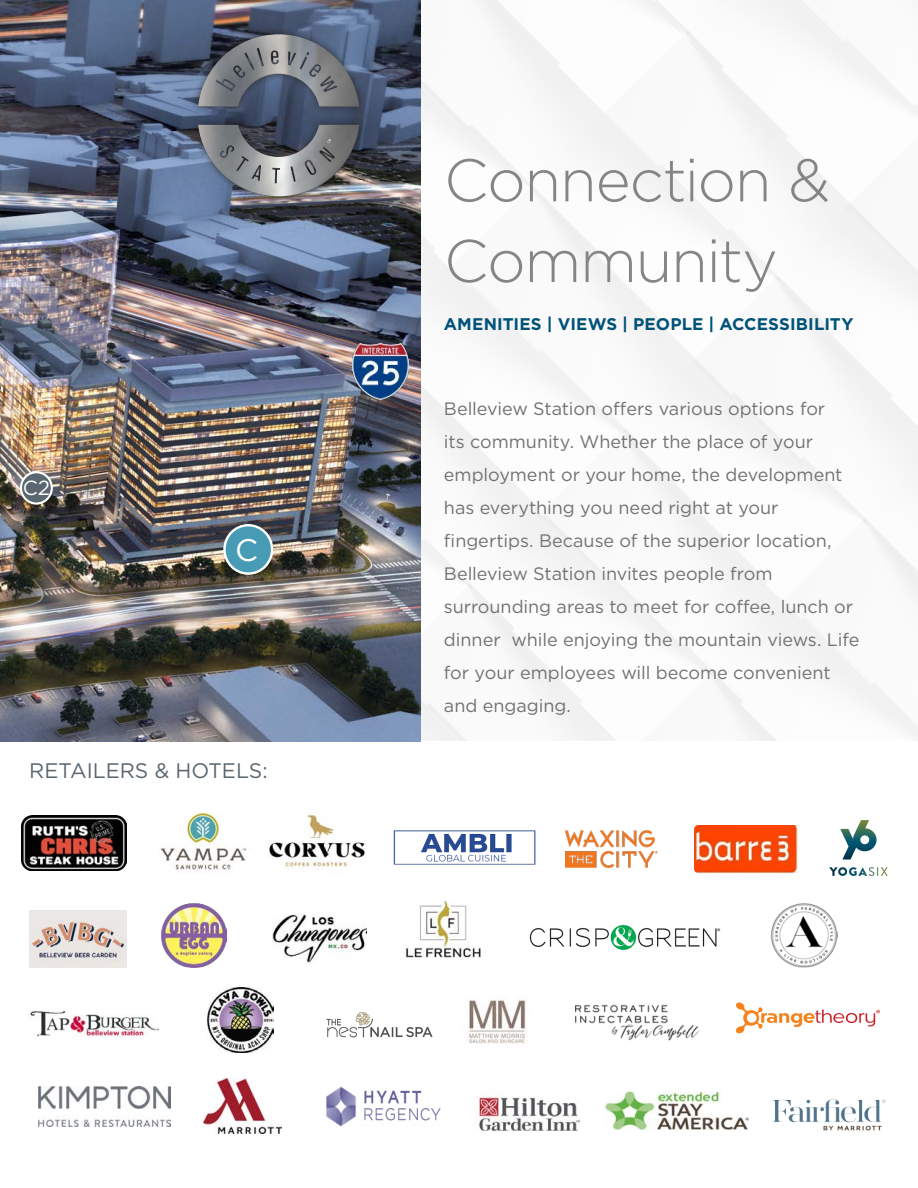
<style>
.page{position:relative;width:918px;height:1188px;background:#fff}
.page>*{position:absolute;margin:0;border:0;box-sizing:border-box;transform-origin:0 0}
.t1{font:300 60px "Gotham";letter-spacing:-.02em;color:#858585}
.t2{font:31.05px "Gotham";color:#fff}
.t3{font:21px "Gotham";color:#5a6670}
.t4{font:20.4px "Gotham";color:#fff}
.t5{font:18px/33px "Gotham";letter-spacing:-.005em;color:#717271}
.t6{font:700 16.8px "Gotham";letter-spacing:.005em;color:#005279}
</style>
<div class="page">
<img style="left:0;top:0;width:421px;height:742px">
<img style="left:353px;top:344px;width:55px;height:55px">
<div style="left:224px;top:525px;width:48px;height:49px;background:#489bb4;border-radius:50%"></div>
<div style="left:223px;top:524px;width:50px;height:51px;border:2px solid #fff;border-radius:50%"></div>
<div style="left:190px;top:26px;width:177px;height:179px;background:#231f20;opacity:.75"></div>
<img style="left:198px;top:34px;width:161px;height:162px">
<div style="left:21px;top:472px;width:31px;height:32px;background:#5a6670;border-radius:50%"></div>
<div style="left:20px;top:471px;width:33px;height:34px;border:2px solid #fff;border-radius:50%"></div>
<img style="left:272px;top:914px;width:94px;height:50px">
<img style="left:160px;top:812px;width:87px;height:58px">
<img style="left:22px;top:815px;width:104px;height:55px">
<img style="left:269px;top:814px;width:96px;height:60px">
<img style="left:393px;top:830px;width:143px;height:35px">
<img style="left:161px;top:903px;width:65px;height:64px">
<img style="left:469px;top:997px;width:58px;height:47px">
<img style="left:30px;top:1010px;width:130px;height:27px">
<img style="left:405px;top:901px;width:76px;height:57px">
<img style="left:326px;top:1012px;width:106px;height:26px">
<img style="left:771px;top:903px;width:67px;height:64px">
<img style="left:529px;top:924px;width:191px;height:27px">
<img style="left:207px;top:987px;width:67px;height:66px">
<img style="left:29px;top:911px;width:98px;height:56px">
<img style="left:566px;top:831px;width:92px;height:36px">
<img style="left:694px;top:825px;width:104px;height:48px">
<img style="left:829px;top:820px;width:59px;height:56px">
<img style="left:576px;top:1004px;width:123px;height:37px">
<img style="left:204px;top:1079px;width:77px;height:55px">
<img style="left:772px;top:1099px;width:114px;height:32px">
<img style="left:606px;top:1092px;width:142px;height:37px">
<img style="left:479px;top:1096px;width:101px;height:35px">
<img style="left:327px;top:1086px;width:113px;height:41px">
<img style="left:38px;top:1086px;width:133px;height:41px">
<img style="left:736px;top:1002px;width:145px;height:32px">
<p class="t4" style="left:23px;top:475px;width:29px">C2</p>
<p class="t2" style="left:235px;top:530px;width:25px">C</p>
<p class="t3" style="left:29px;top:757px;width:240px">RETAILERS &amp; HOTELS:</p>
<p class="t1" style="left:444px;top:142px;width:388px">Connection &amp;</p>
<p class="t1" style="left:444px;top:223px;width:335px">Community</p>
<p class="t6" style="left:444px;top:313px;width:411px">AMENITIES | VIEWS | PEOPLE | ACCESSIBILITY</p>
<p class="t5" style="left:444px;top:392px;width:417px">Belleview Station offers various options for<br>its community. Whether the place of your employment or your home, the development has everything you need right at your fingertips. Because of the superior location, Belleview Station invites people from surrounding areas to meet for coffee, lunch or dinner while enjoying the mountain views. Life for your employees will become convenient and engaging.</p>
</div>
